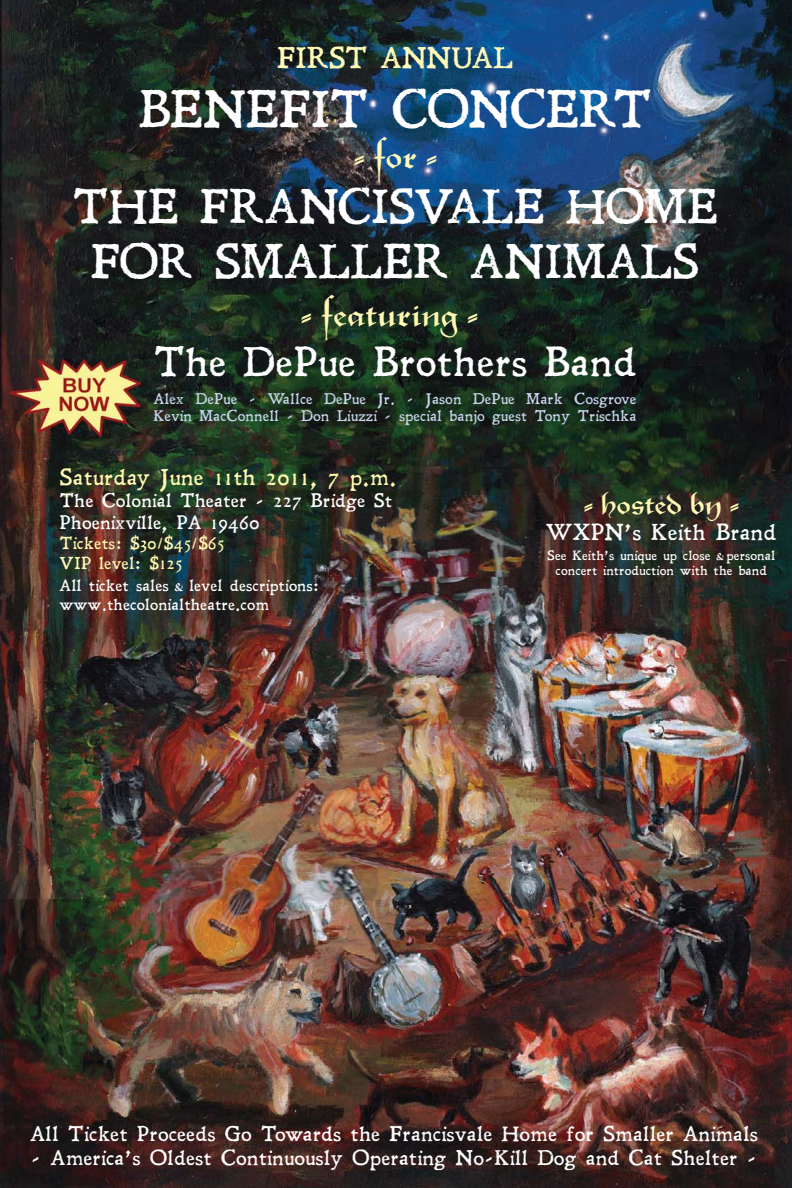
<style>
.page{position:relative;width:792px;height:1188px;background:#fff}
.page>*{position:absolute;margin:0;border:0;box-sizing:border-box;transform-origin:0 0}
.t1{font:49.5px "Leander";letter-spacing:-.03em;color:#fff}
.t2{font:45.9px/55.1px "Leander";letter-spacing:-.015em;color:#fff;text-align:center}
.t3{font:43.95px "Rhapsody";color:#fff9b4}
.t4{font:43.95px "Rhapsody";color:#fff9ba}
.t5{font:39.45px "Leander";color:#fff}
.t6{font:37.65px "Rhapsody";color:#fff9b4}
.t7{font:28.35px "Leander";letter-spacing:-.015em;color:#fff9ba}
.t8{font:22.05px "Leander";color:#fff9b4}
.t9{font:22.05px "Leander";color:#fff}
.t10{font:20.1px "Leander";color:#fff}
.t11{font:18.3px/22px "Leander";color:#fff}
.t12{font:16.5px/19.8px "Leander";color:#fff9b4}
.t13{font:15.6px/18.8px "Leander";color:#fff}
.t14{font:14.7px/17.5px "Leander";color:#c8d5ed}
.t15{font:12.9px/15.5px "Leander";color:#fff;text-align:center}
.s1{font-family:"Rhapsody";font-size:18.3px}
.s2{font-family:"Rhapsody";font-size:16.5px}
</style>
<div class="page">
<img style="left:0;top:0;width:791px;height:1188px">
<img style="left:4px;top:356px;width:152px;height:95px">
<svg style="left:155px;top:356px;width:1px;height:21px"></svg>
<svg style="left:154px;top:392px;width:2px;height:33px"></svg>
<h3 class="t7" style="left:277px;top:47px;width:238px">FIRST ANNUAL</h3>
<h1 class="t1" style="left:138px;top:91px;width:515px">BENEFIT CONCERT</h1>
<h3 class="t4" style="left:353px;top:141px;width:85px">- for -</h3>
<h2 class="t2" style="left:72px;top:184px;width:647px">THE FRANCISVALE HOME<br>FOR SMALLER ANIMALS</h2>
<h3 class="t3" style="left:300px;top:299px;width:179px">- featuring -</h3>
<h3 class="t5" style="left:153px;top:347px;width:484px">The DePue Brothers Band</h3>
<p class="t14" style="left:153px;top:391px;width:484px">Alex DePue - Wallce DePue Jr. - Jason DePue Mark Cosgrove<br>Kevin MacConnell - Don Liuzzi - special banjo guest Tony Trischka</p>
<p class="t8" style="left:59px;top:469px;width:338px">Saturday June 11th 2011, 7 p.m.</p>
<p class="t11" style="left:59px;top:492px;width:334px">The Colonial Theater - 227 Bridge St<br>Phoenixville, PA 19460</p>
<p class="t12" style="left:59px;top:535px;width:166px">Tickets: $30/$45/$65<br>VIP level: $125</p>
<p class="t13" style="left:59px;top:578px;width:261px">All ticket sales <span class="s1">&amp;</span> level descriptions: www.thecolonialtheatre.com</p>
<h3 class="t6" style="left:583px;top:491px;width:157px">- hosted by -</h3>
<p class="t9" style="left:546px;top:524px;width:232px">WXPN’s Keith Brand</p>
<p class="t15" style="left:547px;top:549px;width:229px">See Keith’s unique up close <span class="s2">&amp;</span> personal concert introduction with the band</p>
<p class="t10" style="left:30px;top:1126px;width:729px">All Ticket Proceeds Go Towards the Francisvale Home for Smaller Animals</p>
<p class="t10" style="left:31px;top:1150px;width:727px">- America’s Oldest Continuously Operating No-Kill Dog and Cat Shelter -</p>
</div>
